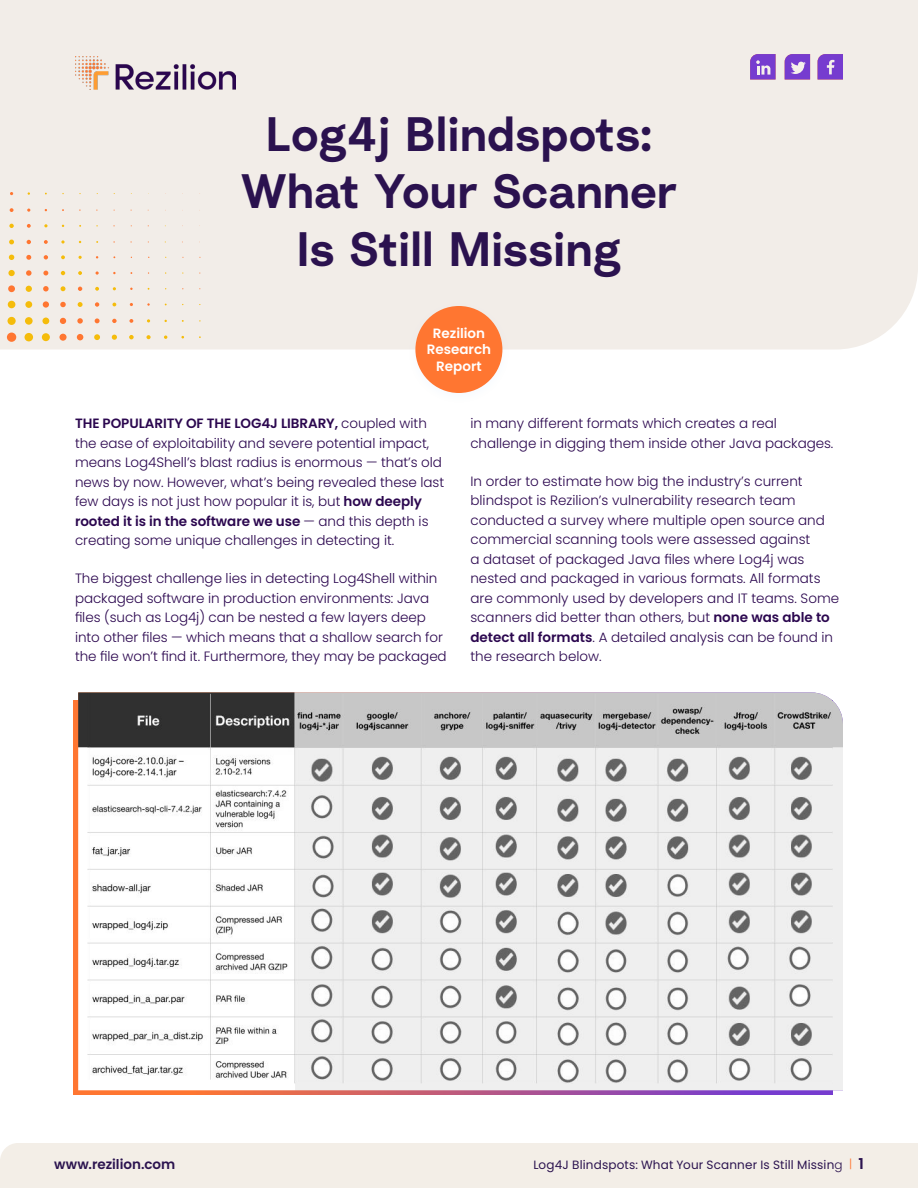
<style>
.page{position:relative;width:918px;height:1188px;background:#fff}
.page>*{position:absolute;margin:0;border:0;box-sizing:border-box;transform-origin:0 0}
.t1{font:600 48px "Radial";letter-spacing:-.01em;color:#2b124f}
.t2{font:300 13.5px/19.5px "Poppins";letter-spacing:-.005em;color:#2b074f}
.t3{font:600 13.5px "Poppins";color:#fff}
.t4{font:600 13.5px "Poppins";color:#2b134f}
.t5{font:12px "Poppins";letter-spacing:.015em;color:#2b134f}
.s1{font-weight:600}
.s2{font-weight:300}
.s3{font-weight:300;color:#ff7631}
.s4{font-weight:600;font-size:15px}
</style>
<div class="page">
<div style="left:0;top:0;width:918px;height:350px;background:#f2ede8"></div>
<img style="left:75px;top:56px;width:161px;height:34px">
<div style="left:0;top:1143px;width:918px;height:45px;background:#f3eee7"></div>
<div style="left:8px;top:317px;width:8px;height:8px;background:#f5bc0b;border-radius:50%"></div>
<div style="left:25px;top:317px;width:8px;height:8px;background:#f5bc0b;border-radius:50%"></div>
<div style="left:42px;top:318px;width:7px;height:6px;background:#f5bc0b;border-radius:50%"></div>
<svg style="left:60px;top:318px;width:6px;height:6px"></svg>
<svg style="left:77px;top:318px;width:6px;height:6px"></svg>
<svg style="left:95px;top:318px;width:5px;height:5px"></svg>
<svg style="left:112px;top:319px;width:5px;height:4px"></svg>
<svg style="left:129px;top:319px;width:4px;height:4px"></svg>
<div style="left:8px;top:301px;width:7px;height:7px;background:#f5bc0b;border-radius:50%"></div>
<div style="left:25px;top:301px;width:7px;height:7px;background:#f5bc0b;border-radius:50%"></div>
<div style="left:43px;top:301px;width:6px;height:7px;background:#ff7631;border-radius:50%"></div>
<svg style="left:60px;top:302px;width:6px;height:5px"></svg>
<svg style="left:78px;top:302px;width:5px;height:5px"></svg>
<svg style="left:95px;top:302px;width:4px;height:5px"></svg>
<svg style="left:112px;top:303px;width:4px;height:3px"></svg>
<div style="left:8px;top:285px;width:7px;height:7px;background:#ff7631;border-radius:50%"></div>
<svg style="left:26px;top:286px;width:6px;height:6px"></svg>
<svg style="left:43px;top:286px;width:6px;height:5px"></svg>
<svg style="left:61px;top:286px;width:4px;height:5px"></svg>
<svg style="left:78px;top:287px;width:4px;height:4px"></svg>
<svg style="left:95px;top:287px;width:4px;height:4px"></svg>
<div style="left:8px;top:270px;width:7px;height:6px;background:#f5bc0b;border-radius:50%"></div>
<svg style="left:26px;top:270px;width:6px;height:6px"></svg>
<svg style="left:43px;top:271px;width:5px;height:4px"></svg>
<svg style="left:61px;top:271px;width:4px;height:4px"></svg>
<svg style="left:78px;top:271px;width:4px;height:4px"></svg>
<svg style="left:96px;top:271px;width:3px;height:4px"></svg>
<svg style="left:9px;top:255px;width:5px;height:5px"></svg>
<svg style="left:26px;top:255px;width:5px;height:5px"></svg>
<svg style="left:44px;top:255px;width:4px;height:4px"></svg>
<svg style="left:61px;top:255px;width:4px;height:4px"></svg>
<svg style="left:9px;top:240px;width:5px;height:4px"></svg>
<svg style="left:27px;top:240px;width:4px;height:4px"></svg>
<svg style="left:9px;top:224px;width:5px;height:4px"></svg>
<svg style="left:27px;top:224px;width:4px;height:4px"></svg>
<svg style="left:10px;top:208px;width:4px;height:4px"></svg>
<div style="left:7px;top:333px;width:9px;height:9px;background:#ff7631;border-radius:50%"></div>
<div style="left:25px;top:333px;width:8px;height:8px;background:#f5bc0b;border-radius:50%"></div>
<div style="left:42px;top:333px;width:8px;height:8px;background:#f5bc0b;border-radius:50%"></div>
<div style="left:59px;top:334px;width:8px;height:7px;background:#ff7631;border-radius:50%"></div>
<svg style="left:77px;top:334px;width:6px;height:6px"></svg>
<svg style="left:94px;top:334px;width:6px;height:6px"></svg>
<svg style="left:112px;top:335px;width:5px;height:5px"></svg>
<svg style="left:129px;top:335px;width:5px;height:4px"></svg>
<svg style="left:146px;top:335px;width:5px;height:4px"></svg>
<svg style="left:164px;top:335px;width:3px;height:4px"></svg>
<svg style="left:44px;top:224px;width:4px;height:3px"></svg>
<svg style="left:44px;top:240px;width:4px;height:4px"></svg>
<svg style="left:61px;top:240px;width:4px;height:4px"></svg>
<svg style="left:785px;top:54px;width:25px;height:26px"></svg>
<svg style="left:818px;top:54px;width:25px;height:26px"></svg>
<svg style="left:750px;top:54px;width:26px;height:26px"></svg>
<img style="left:78px;top:692px;width:765px;height:398px">
<div style="left:407px;top:301px;width:103px;height:103px;background:#a6c9fa;opacity:.1"></div>
<div style="left:415px;top:306px;width:87px;height:87px;background:#ff7631;border-radius:50%"></div>
<p class="t1" style="left:266px;top:101px;width:388px">Log4j Blindspots:</p>
<p class="t1" style="left:241px;top:159px;width:438px">What Your Scanner</p>
<p class="t1" style="left:297px;top:216px;width:326px">Is Still Missing</p>
<p class="t3" style="left:433px;top:326px;width:54px">Rezilion</p>
<p class="t3" style="left:427px;top:342px;width:66px">Research</p>
<p class="t3" style="left:436px;top:358px;width:47px">Report</p>
<p class="t2" style="left:75px;top:414px;width:371px"><span class="s1">THE POPULARITY OF THE LOG4J LIBRARY,</span> coupled with the ease of exploitability and severe potential impact, means Log4Shell’s blast radius is enormous — that’s old news by now. However, what’s being revealed these last few days is not just how popular it is, but <span class="s1">how deeply rooted it is in the software we use</span> — and this depth is creating some unique challenges in detecting it.</p>
<p class="t2" style="left:75px;top:569px;width:373px">The biggest challenge lies in detecting Log4Shell within packaged software in production environments: Java files (such as Log4j) can be nested a few layers deep into other files — which means that a shallow search for the file won’t find it. Furthermore, they may be packaged</p>
<p class="t2" style="left:470px;top:414px;width:365px">in many different formats which creates a real challenge in digging them inside other Java packages.</p>
<p class="t2" style="left:470px;top:472px;width:370px">In order to estimate how big the industry’s current blindspot is Rezilion’s vulnerability research team conducted a survey where multiple open source and commercial scanning tools were assessed against<br>a dataset of packaged Java files where Log4j was nested and packaged in various formats. All formats are commonly used by developers and IT teams. Some scanners did better than others, but <span class="s1">none was able to detect all formats</span>. A detailed analysis can be found in the research below.</p>
<p class="t4" style="left:54px;top:1157px;width:123px">www.rezilion.com</p>
<p class="t5" style="left:533px;top:1158px;width:332px">Log4J Blindspots: What Your Scanner Is Still Missin<span class="s2">g</span> <span class="s3">|</span> <span class="s4">1</span></p>
</div>
